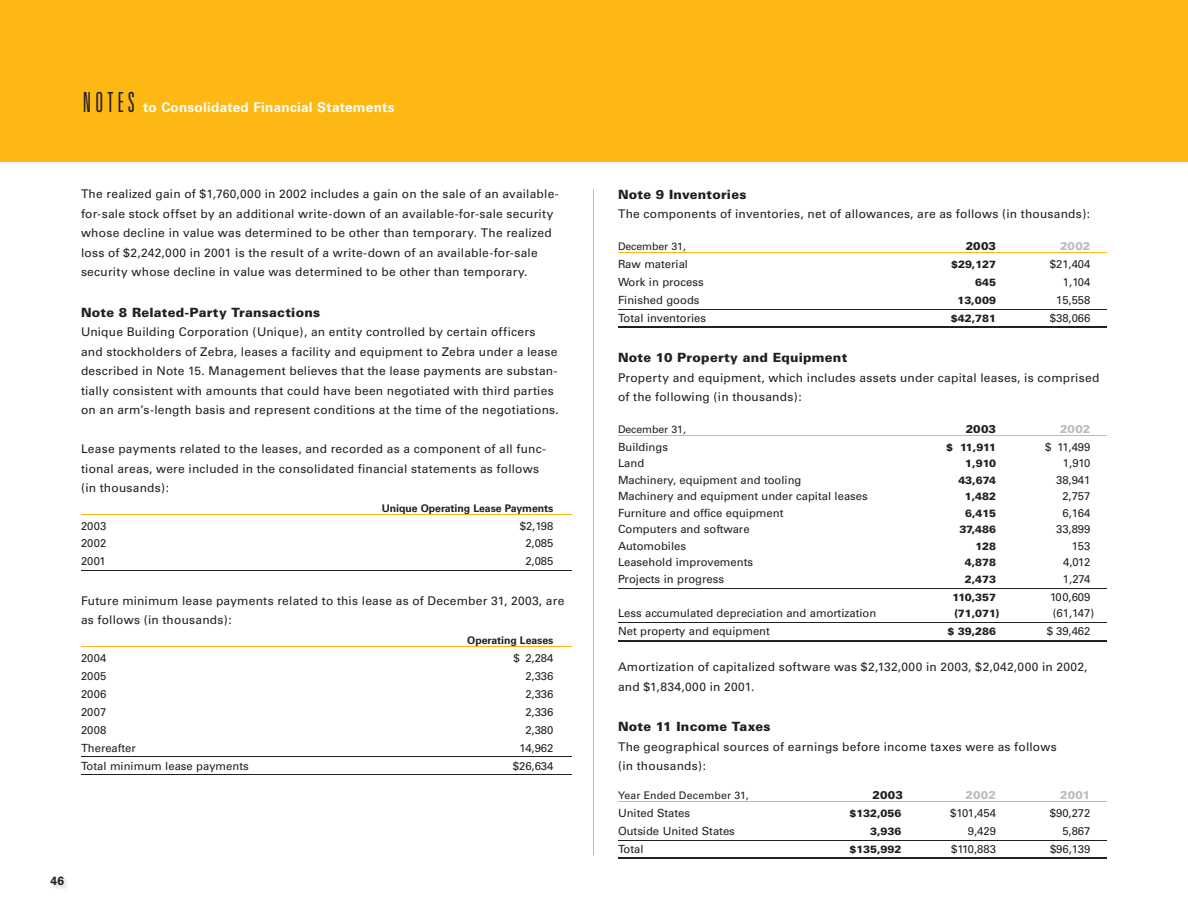
<style>
.page{position:relative;width:1188px;height:918px;background:#fff}
.page>*{position:absolute;margin:0;border:0;box-sizing:border-box;transform-origin:0 0}
.t1{font:700 13.5px "Univers";letter-spacing:.02em;color:#fff}
.t2{font:900 12.75px "Univers";letter-spacing:.015em;color:#231f20}
.t3{font:12px/19.5px "Univers";letter-spacing:.015em;color:#231f20}
.t4{font:700 12px "Univers";color:#231f20}
.t5{font:11.25px "Univers";color:#231f20}
.t6{font:900 11.25px "Univers";letter-spacing:.01em;color:#bbbdc0}
.t7{font:900 11.25px "Univers";letter-spacing:.01em;color:#231f20}
.t8{font:900 10.5px "Univers";letter-spacing:-.005em;color:#231f20}
.t9{font:700 10.5px "Univers";letter-spacing:-.005em;color:#231f20}
.t10{font:10.5px "Univers";letter-spacing:-.005em;color:#231f20}
.t11{font:10.5px "Univers";letter-spacing:.02em;color:#231f20}
.s1{font-weight:300;font-stretch:ultra-condensed;font-size:27.75px;color:#231f20}
</style>
<div class="page">
<div style="left:0;top:0;width:1188px;height:162px;background:#fdb813"></div>
<hr style="left:594px;top:189px;width:1px;height:666px;background:#fdb813">
<hr style="left:81px;top:515px;width:491px;height:1px;background:#fdb813">
<hr style="left:81px;top:571px;width:491px;height:1px;background:#231f20">
<hr style="left:81px;top:646px;width:491px;height:1px;background:#fdb813">
<hr style="left:81px;top:757px;width:491px;height:1px;background:#231f20">
<hr style="left:81px;top:775px;width:491px;height:1px;background:#231f20">
<hr style="left:618px;top:253px;width:489px;height:1px;background:#fdb813">
<hr style="left:618px;top:309px;width:489px;height:1px;background:#231f20">
<hr style="left:618px;top:327px;width:489px;height:1px;background:#231f20">
<hr style="left:618px;top:436px;width:489px;height:1px;background:#fdb813">
<hr style="left:618px;top:588px;width:489px;height:1px;background:#231f20">
<hr style="left:618px;top:622px;width:489px;height:1px;background:#231f20">
<hr style="left:618px;top:640px;width:489px;height:1px;background:#231f20">
<hr style="left:618px;top:802px;width:489px;height:1px;background:#fdb813">
<hr style="left:618px;top:840px;width:489px;height:1px;background:#231f20">
<hr style="left:618px;top:858px;width:489px;height:1px;background:#231f20">
<p class="t1" style="left:83px;top:102px;width:313px"><span class="s1">NOTES</span> to Consolidated Financial Statements</p>
<p class="t3" style="left:81px;top:185px;width:479px">The realized gain of $1,760,000 in 2002 includes a gain on the sale of an available&shy;for-sale stock offset by an additional write-down of an available-for-sale security whose decline in value was determined to be other than temporary. The realized loss of $2,242,000 in 2001 is the result of a write-down of an available-for-sale security whose decline in value was determined to be other than temporary.</p>
<p class="t2" style="left:81px;top:307px;width:241px">Note 8 Related-Party Transactions</p>
<p class="t3" style="left:81px;top:323px;width:479px">Unique Building Corporation (Unique), an entity controlled by certain officers and stockholders of Zebra, leases a facility and equipment to Zebra under a lease described in Note 15. Management believes that the lease payments are substan&shy;tially consistent with amounts that could have been negotiated with third parties on an arm’s-length basis and represent conditions at the time of the negotiations.</p>
<p class="t3" style="left:81px;top:440px;width:467px">Lease payments related to the leases, and recorded as a component of all func&shy;tional areas, were included in the consolidated financial statements as follows (in thousands):</p>
<p class="t9" style="left:382px;top:504px;width:173px">Unique Operating Lease Payments</p>
<p class="t5" style="left:81px;top:521px;width:27px">2003</p>
<p class="t5" style="left:520px;top:521px;width:35px">$2,198</p>
<p class="t5" style="left:81px;top:539px;width:27px">2002</p>
<p class="t5" style="left:525px;top:539px;width:30px">2,085</p>
<p class="t5" style="left:81px;top:557px;width:26px">2001</p>
<p class="t5" style="left:525px;top:557px;width:30px">2,085</p>
<p class="t3" style="left:81px;top:592px;width:485px">Future minimum lease payments related to this lease as of December 31, 2003, are as follows (in thousands):</p>
<p class="t9" style="left:467px;top:636px;width:88px">Operating Leases</p>
<p class="t5" style="left:81px;top:653px;width:27px">2004</p>
<p class="t5" style="left:513px;top:653px;width:42px">$ 2,284</p>
<p class="t5" style="left:81px;top:671px;width:27px">2005</p>
<p class="t5" style="left:525px;top:671px;width:30px">2,336</p>
<p class="t5" style="left:81px;top:689px;width:27px">2006</p>
<p class="t5" style="left:525px;top:689px;width:30px">2,336</p>
<p class="t5" style="left:81px;top:707px;width:27px">2007</p>
<p class="t5" style="left:525px;top:707px;width:30px">2,336</p>
<p class="t5" style="left:81px;top:725px;width:27px">2008</p>
<p class="t5" style="left:525px;top:725px;width:30px">2,380</p>
<p class="t5" style="left:81px;top:743px;width:56px">Thereafter</p>
<p class="t5" style="left:519px;top:743px;width:36px">14,962</p>
<p class="t5" style="left:81px;top:761px;width:169px">Total minimum lease payments</p>
<p class="t5" style="left:513px;top:761px;width:42px">$26,634</p>
<p class="t4" style="left:51px;top:877px;width:15px">46</p>
<p class="t2" style="left:618px;top:189px;width:130px">Note 9 Inventories</p>
<p class="t3" style="left:618px;top:205px;width:474px">The components of inventories, net of allowances, are as follows (in thousands):</p>
<p class="t10" style="left:618px;top:242px;width:69px">December 31,</p>
<p class="t7" style="left:966px;top:241px;width:32px">2003</p>
<p class="t6" style="left:1060px;top:241px;width:32px">2002</p>
<p class="t5" style="left:618px;top:259px;width:72px">Raw material</p>
<p class="t8" style="left:951px;top:260px;width:46px">$29,127</p>
<p class="t5" style="left:1050px;top:259px;width:42px">$21,404</p>
<p class="t5" style="left:618px;top:277px;width:87px">Work in process</p>
<p class="t8" style="left:975px;top:278px;width:22px">645</p>
<p class="t5" style="left:1063px;top:277px;width:29px">1,104</p>
<p class="t5" style="left:618px;top:295px;width:83px">Finished goods</p>
<p class="t8" style="left:958px;top:296px;width:40px">13,009</p>
<p class="t5" style="left:1056px;top:295px;width:36px">15,558</p>
<p class="t5" style="left:618px;top:313px;width:90px">Total inventories</p>
<p class="t8" style="left:951px;top:314px;width:47px">$42,781</p>
<p class="t5" style="left:1050px;top:313px;width:42px">$38,066</p>
<p class="t2" style="left:618px;top:353px;width:231px">Note 10 Property and Equipment</p>
<p class="t3" style="left:618px;top:369px;width:483px">Property and equipment, which includes assets under capital leases, is comprised of the following (in thousands):</p>
<p class="t10" style="left:618px;top:425px;width:69px">December 31,</p>
<p class="t7" style="left:966px;top:424px;width:32px">2003</p>
<p class="t6" style="left:1060px;top:424px;width:32px">2002</p>
<p class="t5" style="left:618px;top:442px;width:52px">Buildings</p>
<p class="t8" style="left:946px;top:443px;width:51px">$ 11,911</p>
<p class="t5" style="left:1045px;top:442px;width:47px">$ 11,499</p>
<p class="t5" style="left:618px;top:459px;width:28px">Land</p>
<p class="t8" style="left:965px;top:459px;width:32px">1,910</p>
<p class="t5" style="left:1063px;top:459px;width:29px">1,910</p>
<p class="t5" style="left:618px;top:475px;width:185px">Machinery, equipment and tooling</p>
<p class="t8" style="left:958px;top:476px;width:39px">43,674</p>
<p class="t5" style="left:1056px;top:475px;width:36px">38,941</p>
<p class="t5" style="left:618px;top:492px;width:251px">Machinery and equipment under capital leases</p>
<p class="t8" style="left:965px;top:492px;width:33px">1,482</p>
<p class="t5" style="left:1062px;top:492px;width:30px">2,757</p>
<p class="t5" style="left:618px;top:508px;width:167px">Furniture and office equipment</p>
<p class="t8" style="left:965px;top:509px;width:32px">6,415</p>
<p class="t5" style="left:1063px;top:508px;width:29px">6,164</p>
<p class="t5" style="left:618px;top:525px;width:133px">Computers and software</p>
<p class="t8" style="left:959px;top:525px;width:38px">37,486</p>
<p class="t5" style="left:1056px;top:525px;width:36px">33,899</p>
<p class="t5" style="left:618px;top:541px;width:70px">Automobiles</p>
<p class="t8" style="left:975px;top:542px;width:22px">128</p>
<p class="t5" style="left:1072px;top:541px;width:20px">153</p>
<p class="t5" style="left:618px;top:558px;width:137px">Leasehold improvements</p>
<p class="t8" style="left:965px;top:558px;width:33px">4,878</p>
<p class="t5" style="left:1063px;top:558px;width:29px">4,012</p>
<p class="t5" style="left:618px;top:574px;width:108px">Projects in progress</p>
<p class="t8" style="left:965px;top:575px;width:33px">2,473</p>
<p class="t5" style="left:1063px;top:574px;width:29px">1,274</p>
<p class="t8" style="left:953px;top:593px;width:45px">110,357</p>
<p class="t5" style="left:1050px;top:592px;width:42px">100,609</p>
<p class="t5" style="left:618px;top:609px;width:260px">Less accumulated depreciation and amortization</p>
<p class="t8" style="left:954px;top:609px;width:47px">(71,071)</p>
<p class="t5" style="left:1053px;top:609px;width:43px">(61,147)</p>
<p class="t5" style="left:618px;top:627px;width:153px">Net property and equipment</p>
<p class="t8" style="left:947px;top:627px;width:50px">$ 39,286</p>
<p class="t5" style="left:1047px;top:627px;width:45px">$ 39,462</p>
<p class="t3" style="left:618px;top:658px;width:471px">Amortization of capitalized software was $2,132,000 in 2003, $2,042,000 in 2002, and $1,834,000 in 2001.</p>
<p class="t2" style="left:618px;top:722px;width:154px">Note 11 Income Taxes</p>
<p class="t3" style="left:618px;top:738px;width:440px">The geographical sources of earnings before income taxes were as follows (in thousands):</p>
<p class="t11" style="left:618px;top:791px;width:132px">Year Ended December 31,</p>
<p class="t7" style="left:872px;top:790px;width:32px">2003</p>
<p class="t6" style="left:966px;top:790px;width:32px">2002</p>
<p class="t6" style="left:1060px;top:790px;width:32px">2001</p>
<p class="t5" style="left:618px;top:808px;width:74px">United States</p>
<p class="t8" style="left:850px;top:809px;width:53px">$132,056</p>
<p class="t5" style="left:950px;top:808px;width:47px">$101,454</p>
<p class="t5" style="left:1050px;top:808px;width:42px">$90,272</p>
<p class="t5" style="left:618px;top:826px;width:118px">Outside United States</p>
<p class="t8" style="left:870px;top:827px;width:33px">3,936</p>
<p class="t5" style="left:968px;top:826px;width:30px">9,429</p>
<p class="t5" style="left:1062px;top:826px;width:30px">5,867</p>
<p class="t5" style="left:618px;top:844px;width:27px">Total</p>
<p class="t8" style="left:850px;top:845px;width:53px">$135,992</p>
<p class="t5" style="left:951px;top:844px;width:46px">$110,883</p>
<p class="t5" style="left:1050px;top:844px;width:42px">$96,139</p>
</div>
